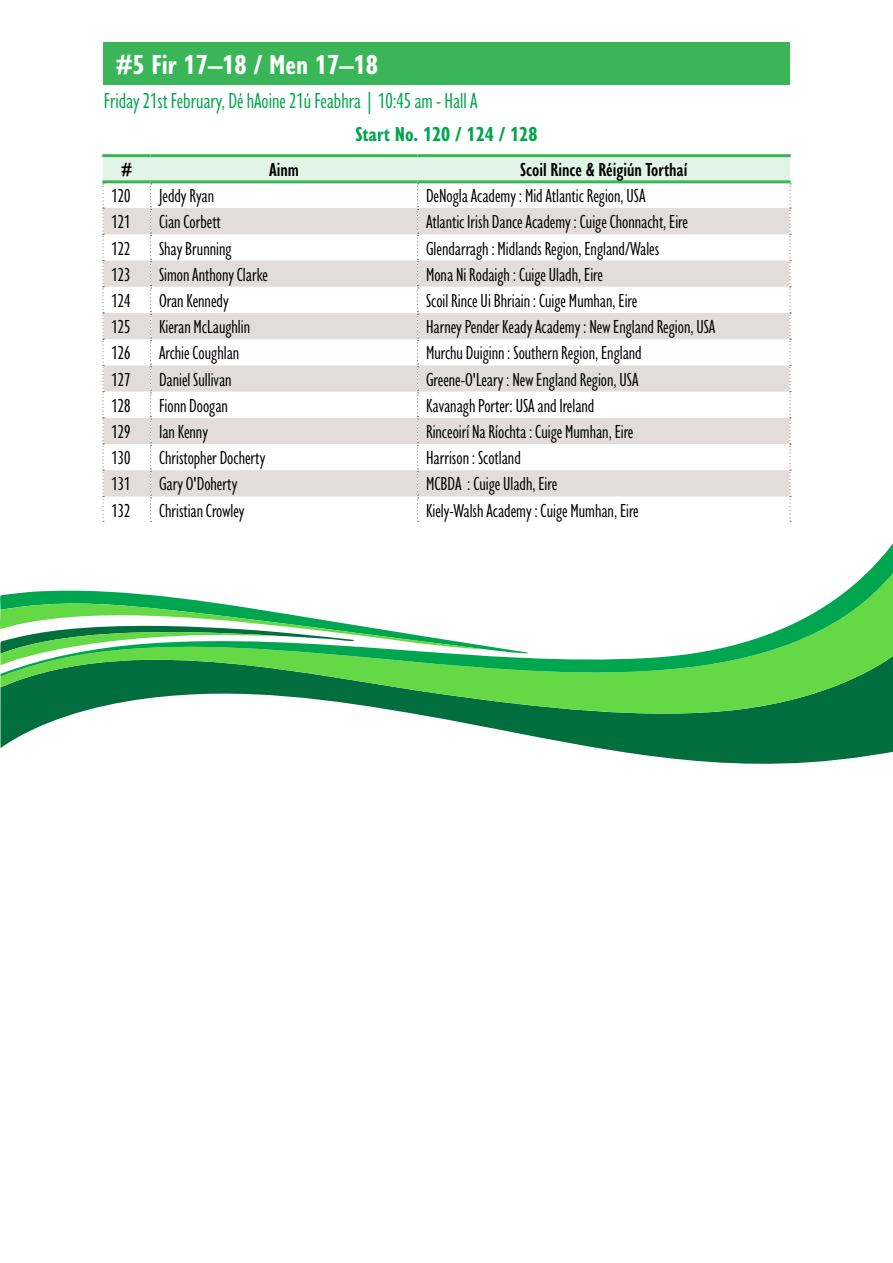
<style>
.page{position:relative;width:893px;height:1263px;background:#fff}
.page>*{position:absolute;margin:0;border:0;box-sizing:border-box;transform-origin:0 0}
.COMP_-_H1{font:700 condensed 28.5px "Gill Sans Nova";color:#fff}
.BOYS_H2{font:condensed 22.5px "Gill Sans Nova";color:#00a64f}
.BOYS_-_H3{font:700 condensed 21px "Gill Sans Nova";color:#00a64f}
.COMPS_-_Lists{font:condensed 19.5px "Gill Sans Nova";color:#000}
.COMP_-_H4{font:600 condensed 19.5px "Gill Sans Nova";color:#000}
</style>
<div class="page">
<svg style="left:0;top:721px;width:893px;height:43px"></svg>
<svg style="left:0;top:702px;width:893px;height:19px;fill:#026d3d"></svg>
<svg style="left:0;top:543px;width:893px;height:159px"></svg>
<svg style="left:0;top:586px;width:528px;height:79px"></svg>
<div style="left:103px;top:43px;width:687px;height:42px;background:#3ab658"></div>
<hr style="left:102px;top:154px;width:49px;height:3px;background:#3ab658">
<hr style="left:151px;top:154px;width:267px;height:3px;background:#3ab658">
<hr style="left:418px;top:154px;width:373px;height:3px;background:#3ab658">
<svg style="left:102px;top:156px;width:689px;height:366px"></svg>
<p class="COMP_-_H1" style="left:116px;top:46px;width:264px">#5 Fir 17–18 / Men 17–18</p>
<p class="BOYS_H2" style="left:104px;top:86px;width:375px">Friday 21st February, Dé hAoine 21ú Feabhra | 10:45 am - Hall A</p>
<p class="BOYS_-_H3" style="left:356px;top:120px;width:183px">Start No. 120 / 124 / 128</p>
<p class="COMP_-_H4" style="left:121px;top:157px;width:13px">#</p>
<p class="COMP_-_H4" style="left:269px;top:157px;width:31px">Ainm</p>
<p class="COMP_-_H4" style="left:520px;top:157px;width:169px">Scoil Rince &amp; Réigiún Torthaí</p>
<p class="COMPS_-_Lists" style="left:111px;top:183px;width:21px">120</p>
<p class="COMPS_-_Lists" style="left:159px;top:183px;width:57px">Jeddy Ryan</p>
<p class="COMPS_-_Lists" style="left:426px;top:183px;width:221px">DeNogla Academy : Mid Atlantic Region, USA</p>
<p class="COMPS_-_Lists" style="left:111px;top:209px;width:21px">121</p>
<p class="COMPS_-_Lists" style="left:159px;top:209px;width:63px">Cian Corbett</p>
<p class="COMPS_-_Lists" style="left:426px;top:209px;width:263px">Atlantic Irish Dance Academy : Cuige Chonnacht, Eire</p>
<p class="COMPS_-_Lists" style="left:111px;top:236px;width:21px">122</p>
<p class="COMPS_-_Lists" style="left:159px;top:236px;width:74px">Shay Brunning</p>
<p class="COMPS_-_Lists" style="left:426px;top:236px;width:235px">Glendarragh : Midlands Region, England/Wales</p>
<p class="COMPS_-_Lists" style="left:111px;top:262px;width:21px">123</p>
<p class="COMPS_-_Lists" style="left:159px;top:262px;width:110px">Simon Anthony Clarke</p>
<p class="COMPS_-_Lists" style="left:426px;top:262px;width:178px">Mona Ni Rodaigh : Cuige Uladh, Eire</p>
<p class="COMPS_-_Lists" style="left:111px;top:288px;width:21px">124</p>
<p class="COMPS_-_Lists" style="left:159px;top:288px;width:71px">Oran Kennedy</p>
<p class="COMPS_-_Lists" style="left:426px;top:288px;width:213px">Scoil Rince Ui Bhriain : Cuige Mumhan, Eire</p>
<p class="COMPS_-_Lists" style="left:111px;top:314px;width:21px">125</p>
<p class="COMPS_-_Lists" style="left:159px;top:314px;width:93px">Kieran McLaughlin</p>
<p class="COMPS_-_Lists" style="left:426px;top:314px;width:291px">Harney Pender Keady Academy : New England Region, USA</p>
<p class="COMPS_-_Lists" style="left:111px;top:340px;width:21px">126</p>
<p class="COMPS_-_Lists" style="left:159px;top:340px;width:82px">Archie Coughlan</p>
<p class="COMPS_-_Lists" style="left:426px;top:340px;width:217px">Murchu Duiginn : Southern Region, England</p>
<p class="COMPS_-_Lists" style="left:111px;top:367px;width:21px">127</p>
<p class="COMPS_-_Lists" style="left:159px;top:367px;width:74px">Daniel Sullivan</p>
<p class="COMPS_-_Lists" style="left:426px;top:367px;width:214px">Greene-O'Leary : New England Region, USA</p>
<p class="COMPS_-_Lists" style="left:111px;top:393px;width:21px">128</p>
<p class="COMPS_-_Lists" style="left:159px;top:393px;width:70px">Fionn Doogan</p>
<p class="COMPS_-_Lists" style="left:426px;top:393px;width:170px">Kavanagh Porter: USA and Ireland</p>
<p class="COMPS_-_Lists" style="left:111px;top:419px;width:21px">129</p>
<p class="COMPS_-_Lists" style="left:159px;top:419px;width:50px">Ian Kenny</p>
<p class="COMPS_-_Lists" style="left:426px;top:419px;width:209px">Rinceoirí Na Ríochta : Cuige Mumhan, Eire</p>
<p class="COMPS_-_Lists" style="left:111px;top:445px;width:21px">130</p>
<p class="COMPS_-_Lists" style="left:159px;top:445px;width:108px">Christopher Docherty</p>
<p class="COMPS_-_Lists" style="left:426px;top:445px;width:96px">Harrison : Scotland</p>
<p class="COMPS_-_Lists" style="left:111px;top:472px;width:21px">131</p>
<p class="COMPS_-_Lists" style="left:159px;top:472px;width:80px">Gary O'Doherty</p>
<p class="COMPS_-_Lists" style="left:426px;top:472px;width:133px">MCBDA : Cuige Uladh, Eire</p>
<p class="COMPS_-_Lists" style="left:111px;top:498px;width:21px">132</p>
<p class="COMPS_-_Lists" style="left:159px;top:498px;width:87px">Christian Crowley</p>
<p class="COMPS_-_Lists" style="left:426px;top:498px;width:214px">Kiely-Walsh Academy : Cuige Mumhan, Eire</p>
</div>
